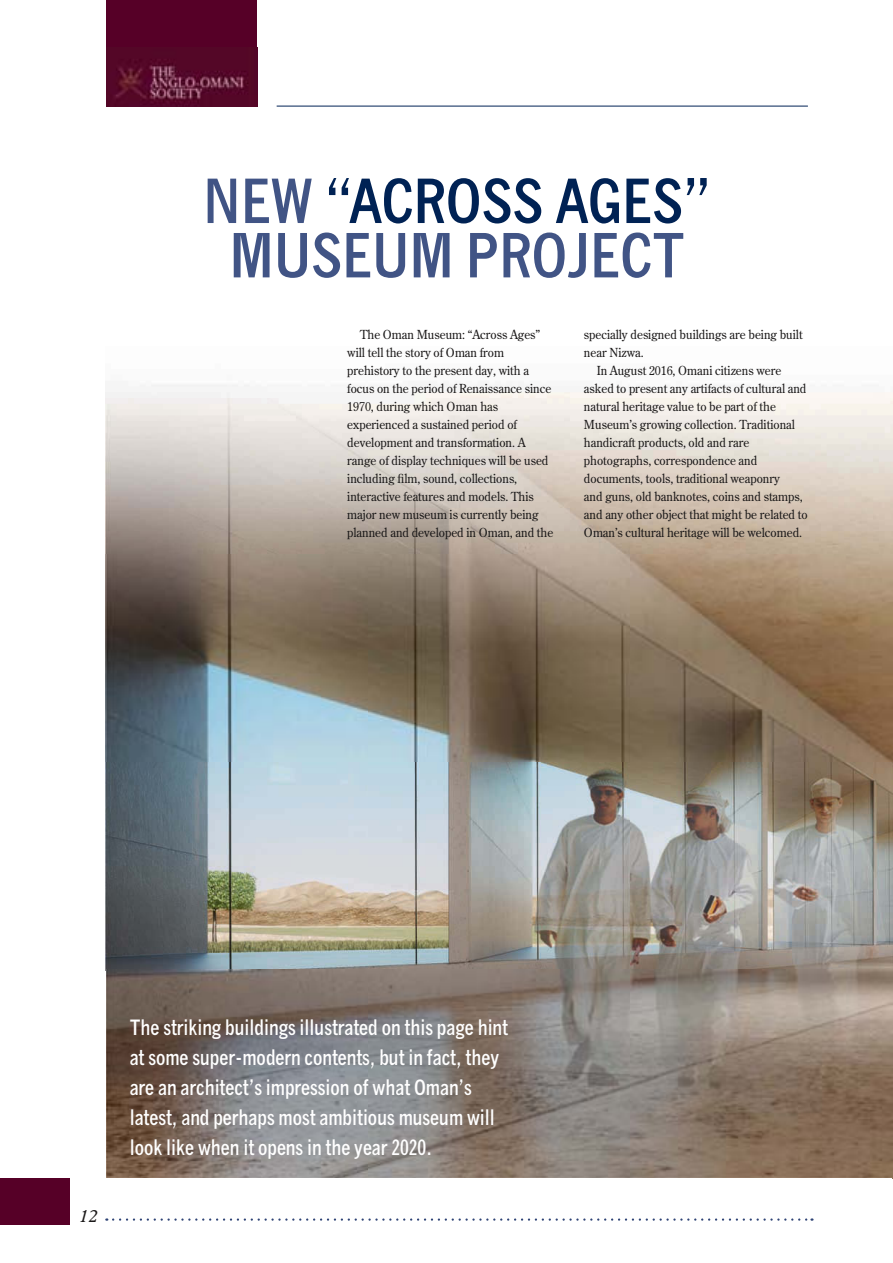
<style>
.page{position:relative;width:893px;height:1263px;background:#fff}
.page>*{position:absolute;margin:0;border:0;box-sizing:border-box;transform-origin:0 0}
.t1{font:700 condensed 60.45px/54.3px "News Gothic";color:#415485;text-align:center}
.t2{font:700 condensed 21px/30px "News Gothic";color:#fff;scale:.95 1}
.t3{font:italic 18px "Plantin";color:#1a1818}
.t4{font:12.45px/18px "Century Old Style";color:#1a1818;scale:.95 1}
.s1{color:#002254}
</style>
<div class="page">
<img style="left:106px;top:384px;width:787px;height:794px">
<svg style="left:113px;top:1218px;width:700px;height:3px"></svg>
<div style="left:0;top:1178px;width:70px;height:47px;background:#560027"></div>
<hr style="left:277px;top:106px;width:531px;height:1px;background:#002254">
<div style="left:106px;top:0;width:151px;height:106px;background:#560027"></div>
<img style="left:113px;top:59px;width:136px;height:47px">
<h1 class="t1" style="left:203px;top:173px;width:510px">NEW <span class="s1">“ACROSS AGES”<br></span>MUSEUM PROJECT</h1>
<p class="t4" style="left:347px;top:325px;width:218px;text-indent:13px">The Oman Museum: “Across Ages” will tell the story of Oman from prehistory to the present day, with a focus on the period of Renaissance since 1970, during which Oman has experienced a sustained period of development and transformation. A range of display techniques will be used including film, sound, collections, interactive features and models. This major new museum is currently being planned and developed in Oman, and the</p>
<p class="t4" style="left:584px;top:325px;width:232px">specially designed buildings are being built</p>
<p class="t4" style="left:584px;top:343px;width:64px">near Nizwa.</p>
<p class="t4" style="left:597px;top:361px;width:196px">In August 2016, Omani citizens were</p>
<p class="t4" style="left:584px;top:379px;width:236px">asked to present any artifacts of cultural and</p>
<p class="t4" style="left:584px;top:397px;width:204px">natural heritage value to be part of the</p>
<p class="t4" style="left:584px;top:415px;width:224px">Museum’s growing collection. Traditional</p>
<p class="t4" style="left:584px;top:433px;width:176px">handicraft products, old and rare</p>
<p class="t4" style="left:584px;top:451px;width:184px">photographs, correspondence and</p>
<p class="t4" style="left:584px;top:469px;width:208px">documents, tools, traditional weaponry</p>
<p class="t4" style="left:584px;top:487px;width:232px">and guns, old banknotes, coins and stamps,</p>
<p class="t4" style="left:584px;top:505px;width:237px">and any other object that might be related to</p>
<p class="t4" style="left:584px;top:523px;width:231px">Oman’s cultural heritage will be welcomed.</p>
<h3 class="t3" style="left:79px;top:1205px;width:20px">12</h3>
<h2 class="t2" style="left:130px;top:1012px;width:400px">The striking buildings illustrated on this page hint at some super-modern contents, but in fact, they are an architect’s impression of what Oman’s latest, and perhaps most ambitious museum will look like when it opens in the year 2020.</h2>
</div>
